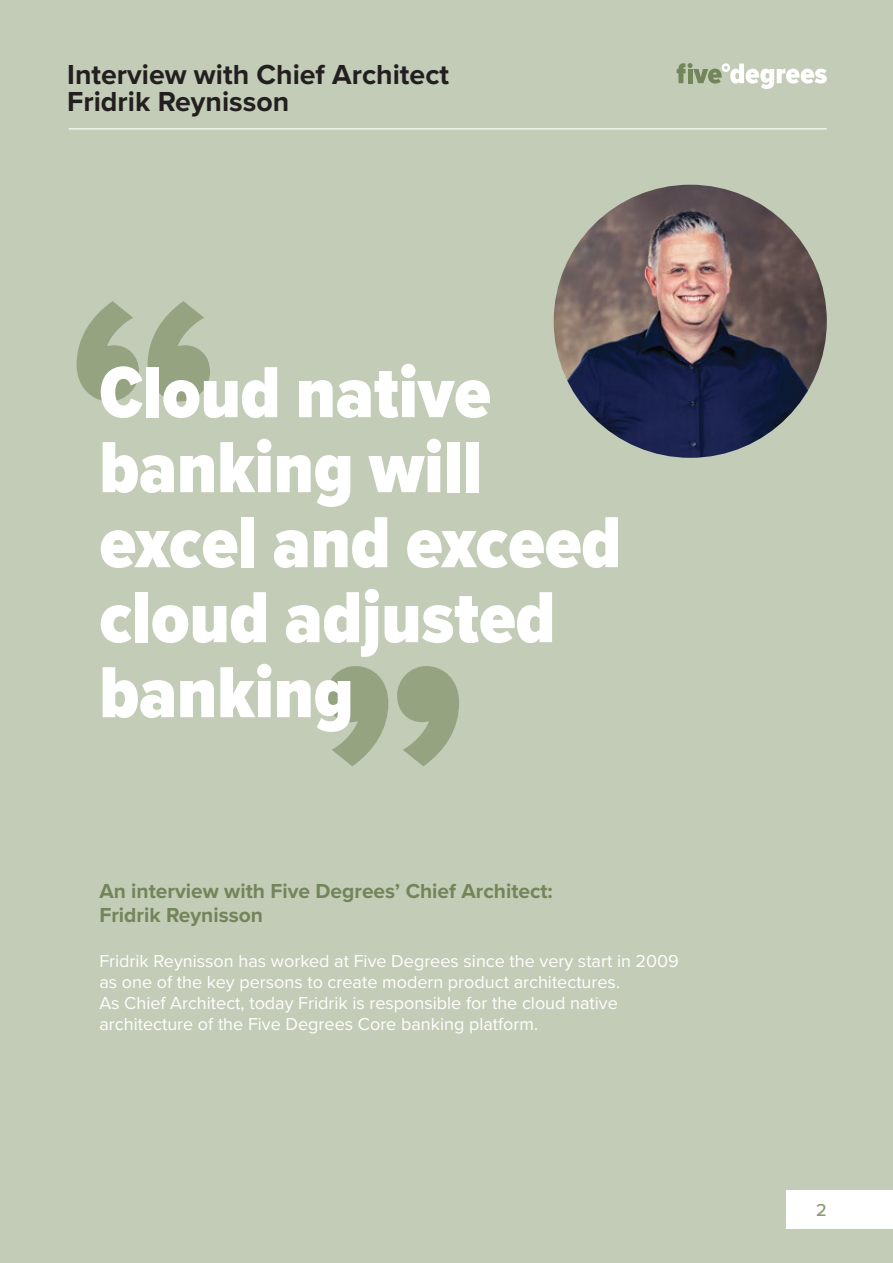
<style>
.page{position:relative;width:893px;height:1263px;background:#c3ccb6}
.page>*{position:absolute;margin:0;border:0;box-sizing:border-box;transform-origin:0 0}
.t1{font:900 75px/75px "Proxima Nova Cond";color:#fff}
.t2{font:700 28.5px/27px "Proxima Nova";color:#231f20}
.t3{font:700 21px/24px "Proxima Nova";color:#73855a}
.t4{font:18px/21px "Proxima Nova";color:#fff}
.t5{font:500 18px "Proxima Nova";color:#899b70}
</style>
<div class="page">
<div style="left:786px;top:1191px;width:107px;height:38px;background:#fff"></div>
<svg style="left:677px;top:63px;width:150px;height:26px"></svg>
<img style="left:554px;top:185px;width:273px;height:273px;border-radius:137px">
<svg style="left:77px;top:301px;width:133px;height:100px"></svg>
<svg style="left:326px;top:666px;width:133px;height:100px"></svg>
<hr style="left:69px;top:128px;width:758px;height:1px;background:#fff">
<h2 class="t2" style="left:67px;top:60px;width:384px">Interview with Chief Architect<br>Fridrik Reynisson</h2>
<h1 class="t1" style="left:99px;top:354px;width:523px">Cloud native banking will excel and exceed cloud adjusted banking</h1>
<p class="t3" style="left:99px;top:879px;width:455px">An interview with Five Degrees’ Chief Architect:<br>Fridrik Reynisson</p>
<p class="t4" style="left:99px;top:949px;width:581px">Fridrik Reynisson has worked at Five Degrees since the very start in 2009 as one of the key persons to create modern product architectures.<br>As Chief Architect, today Fridrik is responsible for the cloud native architecture of the Five Degrees Core banking platform.</p>
<p class="t5" style="left:816px;top:1197px;width:12px">2</p>
</div>
